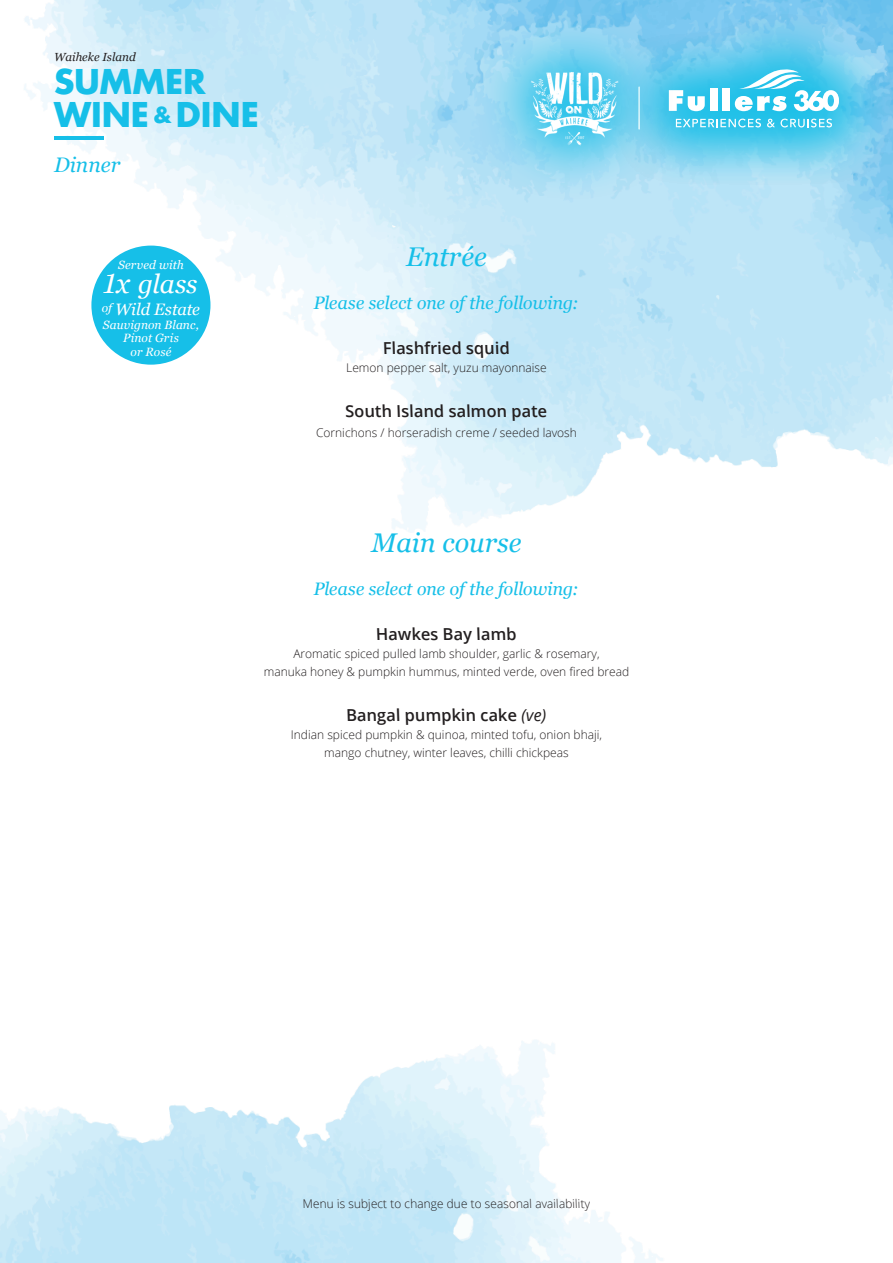
<style>
.page{position:relative;width:893px;height:1263px;background:#fff}
.page>*{position:absolute;margin:0;border:0;box-sizing:border-box;transform-origin:0 0}
.t1{font:700 33.15px/33.2px "Futura Std";color:#16bfe8}
.t2{font:italic 27px "Georgia";color:#16bfe8}
.t3{font:italic 26.25px "Georgia";letter-spacing:-.005em;color:#fff}
.t4{font:italic 21px "Georgia";color:#16bfe8}
.t5{font:italic 18px "Georgia";letter-spacing:-.01em;color:#16bfe8}
.t6{font:600 16.5px "Open Sans";color:#231f20}
.t7{font:italic 16.5px "Georgia";letter-spacing:-.005em;color:#fff}
.t8{font:300 12px/18px "Open Sans";color:#231f20;text-align:center}
.t9{font:italic 12px/13.5px "Georgia";letter-spacing:.01em;color:#fff;text-align:center}
.t10{font:italic 11.7px "Georgia";color:#231f20}
.s1{font-size:21.6px}
.s2{font-size:27.45px}
.s3{font-size:12px}
.s4{font-weight:400;font-style:italic}
</style>
<div class="page">
<img style="left:24px;top:0;width:869px;height:533px">
<img style="left:0;top:1040px;width:663px;height:223px">
<hr style="left:54px;top:137px;width:50px;height:3px;background:#16bfe8">
<div style="left:610px;top:11px;width:283px;height:176px;background:#16bfe8;opacity:.85"></div>
<svg style="left:676px;top:90px;width:29px;height:21px"></svg>
<div style="left:710px;top:89px;width:7px;height:22px;background:#fff"></div>
<div style="left:723px;top:89px;width:7px;height:22px;background:#fff"></div>
<svg style="left:676px;top:119px;width:85px;height:8px"></svg>
<svg style="left:767px;top:119px;width:8px;height:8px"></svg>
<svg style="left:781px;top:119px;width:51px;height:8px"></svg>
<svg style="left:735px;top:70px;width:104px;height:41px"></svg>
<div style="left:473px;top:12px;width:203px;height:191px;background:#16bfe8;opacity:.85"></div>
<img style="left:520px;top:54px;width:108px;height:108px">
<div style="left:91px;top:246px;width:119px;height:119px;background:#16bfe8;border-radius:50%"></div>
<p class="t10" style="left:54px;top:49px;width:83px">Waiheke Island</p>
<h1 class="t1" style="left:54px;top:65px;width:206px">SUMMER<br>WINE <span class="s1">&amp;</span> DINE</h1>
<h3 class="t4" style="left:54px;top:151px;width:68px">Dinner</h3>
<p class="t9" style="left:118px;top:258px;width:67px">Served with</p>
<h3 class="t3" style="left:104px;top:267px;width:95px"><span class="s2">1x</span> glass</h3>
<h3 class="t7" style="left:102px;top:298px;width:100px"><span class="s3">of</span> Wild Estate</h3>
<p class="t9" style="left:103px;top:318px;width:98px">Sauvignon Blanc,<br>Pinot Gris<br>or Rosé</p>
<h2 class="t2" style="left:406px;top:240px;width:82px">Entrée</h2>
<h3 class="t5" style="left:314px;top:292px;width:268px">Please select one of the following:</h3>
<h3 class="t6" style="left:383px;top:337px;width:129px">Flashfried squid</h3>
<p class="t8" style="left:346px;top:359px;width:202px">Lemon pepper salt, yuzu mayonnaise</p>
<h3 class="t6" style="left:346px;top:400px;width:204px">South Island salmon pate</h3>
<p class="t8" style="left:316px;top:423px;width:262px">Cornichons / horseradish creme / seeded lavosh</p>
<h2 class="t2" style="left:371px;top:525px;width:152px">Main course</h2>
<h3 class="t5" style="left:314px;top:577px;width:268px">Please select one of the following:</h3>
<h3 class="t6" style="left:376px;top:623px;width:143px">Hawkes Bay lamb</h3>
<p class="t8" style="left:264px;top:644px;width:367px">Aromatic spiced pulled lamb shoulder, garlic &amp; rosemary,<br>manuka honey &amp; pumpkin hummus, minted verde, oven fired bread</p>
<h3 class="t6" style="left:346px;top:704px;width:202px">Bangal pumpkin cake <span class="s4">(ve)</span></h3>
<p class="t8" style="left:291px;top:725px;width:313px">Indian spiced pumpkin &amp; quinoa, minted tofu, onion bhaji, mango chutney, winter leaves, chilli chickpeas</p>
<p class="t8" style="left:303px;top:1195px;width:289px">Menu is subject to change due to seasonal availability</p>
</div>
